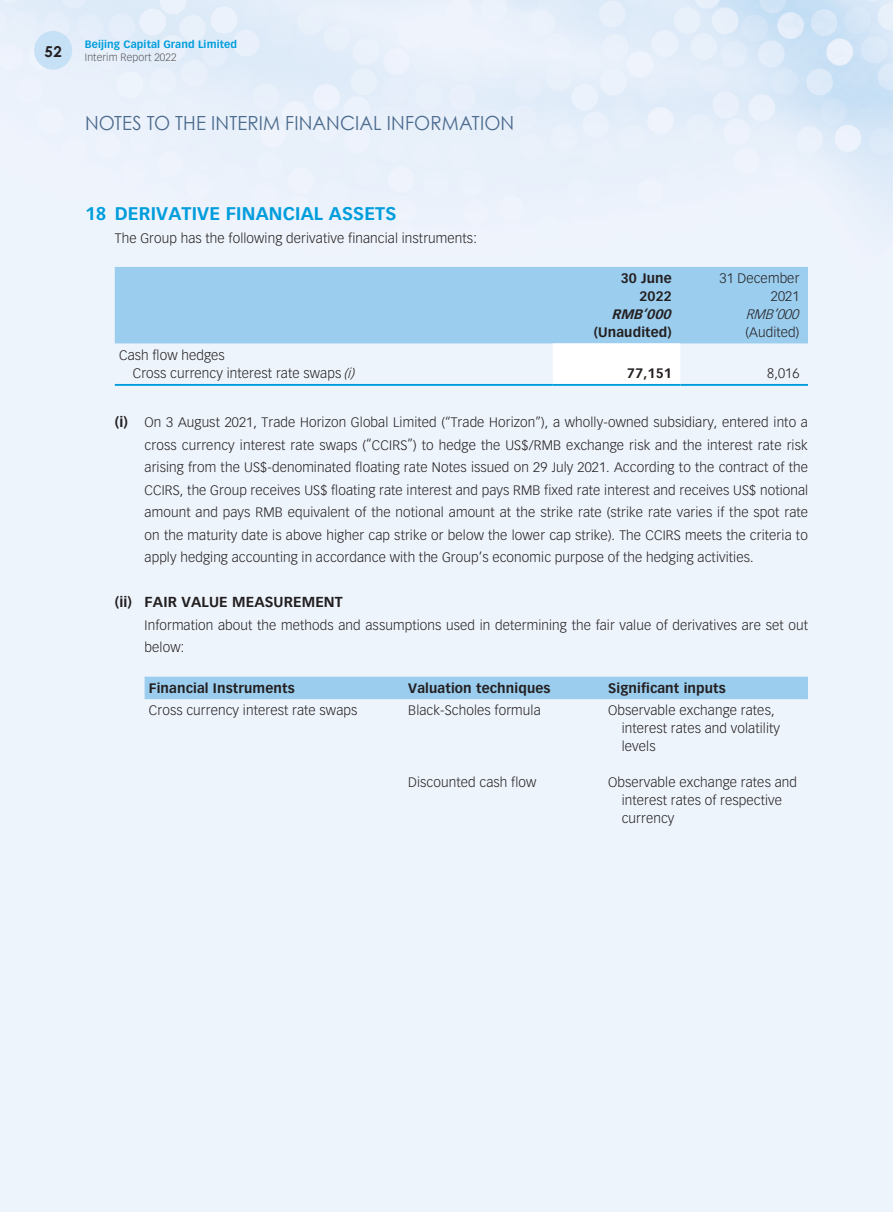
<style>
.page{position:relative;width:893px;height:1212px;background:#eef4fc}
.page>*{position:absolute;margin:0;border:0;box-sizing:border-box;transform-origin:0 0}
.t1{font:19.5px "Century Gothic";letter-spacing:.005em;color:#4c6b8d;scale:.95 1}
.t2{font:700 18px "Vectora LT Std";letter-spacing:.01em;color:#009ddc}
.t3{font:700 15px "Century Gothic";color:#231f20}
.t4{font:700 14.25px "Vectora LT Std";letter-spacing:.01em;color:#231f20}
.t5{font:300 13.5px/22.5px "Vectora LT Std";letter-spacing:.01em;color:#231f20}
.t6{font:700 13.5px/18px "Vectora LT Std";letter-spacing:.01em;color:#231f20;text-align:right}
.t7{font:italic 700 13.5px "Vectora LT Std";color:#231f20}
.t8{font:italic 300 13.5px "Vectora LT Std";color:#231f20}
.t9{font:700 10.5px "Vectora LT Std";letter-spacing:.01em;color:#009ddc}
.t10{font:300 10.5px "Vectora LT Std";letter-spacing:.01em;color:#57585a}
.s1{font-style:italic}
.s2{font-weight:700;font-size:14.25px}
</style>
<div class="page">
<img style="left:0;top:0;width:893px;height:301px">
<div style="left:34px;top:31px;width:38px;height:39px;background:#c6e0f5;border-radius:50%"></div>
<div style="left:115px;top:267px;width:693px;height:76px;background:#9bcdee"></div>
<div style="left:553px;top:344px;width:127px;height:39px;background:#fff"></div>
<hr style="left:115px;top:384px;width:438px;height:2px;background:#009ddc">
<hr style="left:553px;top:384px;width:127px;height:2px;background:#009ddc">
<hr style="left:680px;top:384px;width:128px;height:2px;background:#009ddc">
<div style="left:145px;top:677px;width:663px;height:22px;background:#9bcdee"></div>
<p class="t3" style="left:45px;top:40px;width:19px">52</p>
<p class="t9" style="left:85px;top:38px;width:154px">Beijing Capital Grand Limited</p>
<p class="t10" style="left:85px;top:51px;width:93px">Interim Report 2022</p>
<h1 class="t1" style="left:85px;top:110px;width:453px">NOTES TO THE INTERIM FINANCIAL INFORMATION</h1>
<h2 class="t2" style="left:85px;top:203px;width:313px">18 DERIVATIVE FINANCIAL ASSETS</h2>
<p class="t5" style="left:115px;top:227px;width:364px">The Group has the following derivative financial instruments:</p>
<p class="t6" style="left:621px;top:269px;width:53px">30 June<br>2022</p>
<p class="t5" style="left:719px;top:270px;width:81px;line-height:18px;text-align:right">31 December<br>2021</p>
<p class="t7" style="left:611px;top:306px;width:65px">RMB’000</p>
<p class="t8" style="left:746px;top:307px;width:58px">RMB’000</p>
<p class="t6" style="left:594px;top:323px;width:80px">(Unaudited)</p>
<p class="t5" style="left:746px;top:321px;width:55px">(Audited)</p>
<p class="t5" style="left:133px;top:346px;width:227px;line-height:18px;text-indent:-14px">Cash flow hedges<br>Cross currency interest rate swaps <span class="s1">(i)</span></p>
<p class="t6" style="left:627px;top:364px;width:46px">77,151</p>
<p class="t5" style="left:767px;top:362px;width:34px">8,016</p>
<p class="t5" style="left:145px;top:411px;width:665px;text-align:justify;text-indent:-30px"><span class="s2">(i)</span> On 3 August 2021, Trade Horizon Global Limited (“Trade Horizon”), a wholly-owned subsidiary, entered into a cross currency interest rate swaps (“CCIRS”) to hedge the US$/RMB exchange risk and the interest rate risk arising from the US$-denominated floating rate Notes issued on 29 July 2021. According to the contract of the CCIRS, the Group receives US$ floating rate interest and pays RMB fixed rate interest and receives US$ notional amount and pays RMB equivalent of the notional amount at the strike rate (strike rate varies if the spot rate on the maturity date is above higher cap strike or below the lower cap strike). The CCIRS meets the criteria to apply hedging accounting in accordance with the Group’s economic purpose of the hedging activities.</p>
<p class="t4" style="left:115px;top:594px;width:230px">(ii) FAIR VALUE MEASUREMENT</p>
<p class="t5" style="left:145px;top:614px;width:665px">Information about the methods and assumptions used in determining the fair value of derivatives are set out below:</p>
<p class="t6" style="left:149px;top:679px;width:147px">Financial Instruments</p>
<p class="t6" style="left:408px;top:679px;width:144px">Valuation techniques</p>
<p class="t6" style="left:608px;top:679px;width:119px">Significant inputs</p>
<p class="t5" style="left:149px;top:699px;width:210px">Cross currency interest rate swaps</p>
<p class="t5" style="left:408px;top:699px;width:134px">Black-Scholes formula</p>
<p class="t5" style="left:622px;top:702px;width:160px;line-height:18px;text-indent:-14px">Observable exchange rates, interest rates and volatility levels</p>
<p class="t5" style="left:408px;top:771px;width:130px">Discounted cash flow</p>
<p class="t5" style="left:622px;top:774px;width:177px;line-height:18px;text-indent:-14px">Observable exchange rates and interest rates of respective currency</p>
</div>
